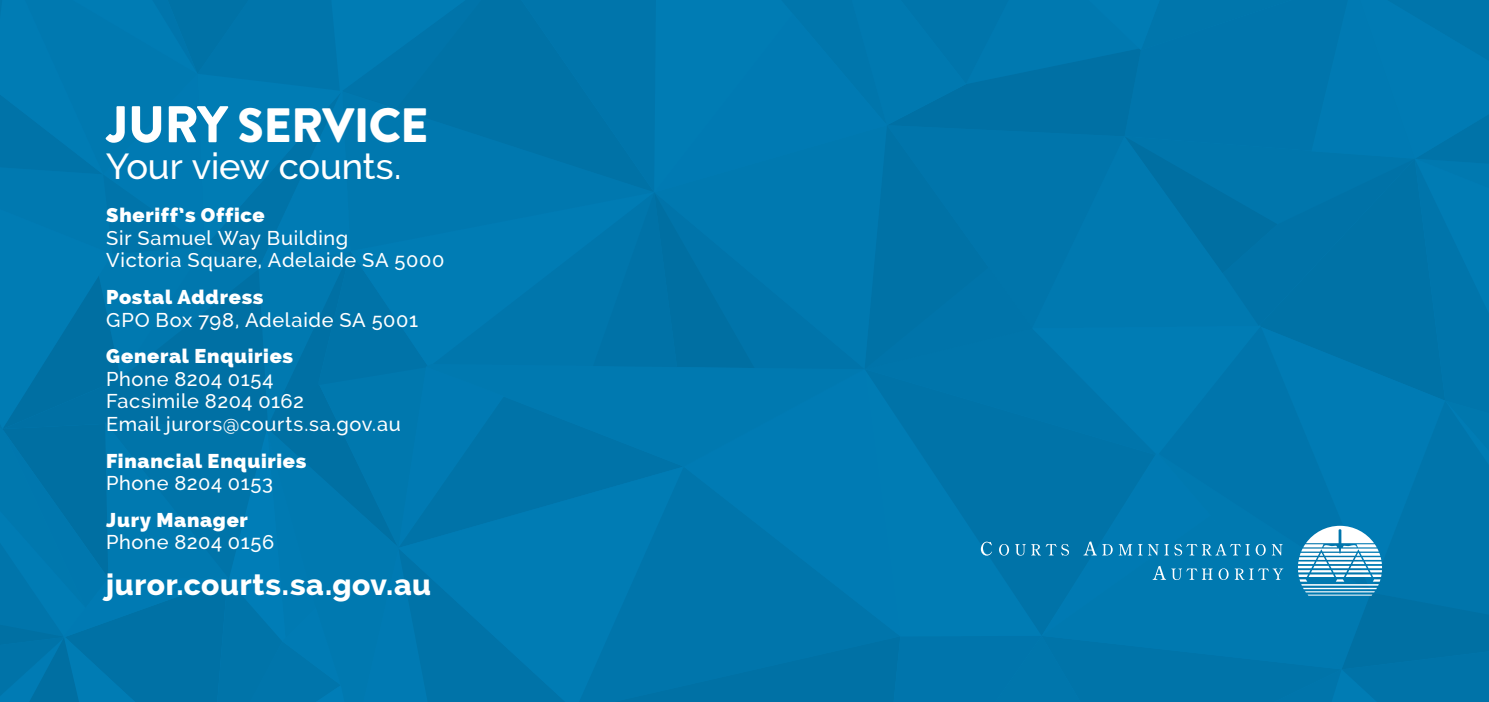
<style>
.page{position:relative;width:1489px;height:702px;background:#fff}
.page>*{position:absolute;margin:0;border:0;box-sizing:border-box;transform-origin:0 0}
.t1{font:900 48.25px "Brandon Grotesque";letter-spacing:-.015em;color:#fff}
.t2{font:500 36.25px "Raleway";letter-spacing:-.005em;color:#fff}
.t3{font:800 30px "Raleway";letter-spacing:.02em;color:#fff}
.t4{font:500 20px/22.5px "Raleway";letter-spacing:.03em;color:#fff}
.t5{font:800 20px "Raleway";letter-spacing:.035em;color:#fff}
.s1{font-size:51.5px}
</style>
<div class="page">
<div style="left:0;top:0;width:1488px;height:702px;background:#0076ac"></div>
<h1 class="t1" style="left:106px;top:91px;width:323px"><span class="s1">JURY</span> SERVICE</h1>
<h2 class="t2" style="left:106px;top:146px;width:296px">Your view counts.</h2>
<p class="t5" style="left:106px;top:204px;width:160px">Sheriff’s Office</p>
<p class="t4" style="left:106px;top:226px;width:340px">Sir Samuel Way Building<br>Victoria Square, Adelaide SA 5000</p>
<p class="t5" style="left:106px;top:285px;width:159px">Postal Address</p>
<p class="t4" style="left:106px;top:308px;width:313px">GPO Box 798, Adelaide SA 5001</p>
<p class="t5" style="left:106px;top:344px;width:188px">General Enquiries</p>
<p class="t4" style="left:106px;top:367px;width:296px">Phone 8204 0154<br>Facsimile 8204 0162<br>Email jurors@courts.sa.gov.au</p>
<p class="t5" style="left:106px;top:449px;width:202px">Financial Enquiries</p>
<p class="t4" style="left:106px;top:471px;width:168px">Phone 8204 0153</p>
<p class="t5" style="left:106px;top:508px;width:143px">Jury Manager</p>
<p class="t4" style="left:106px;top:531px;width:170px">Phone 8204 0156</p>
<h3 class="t3" style="left:106px;top:567px;width:326px">juror.courts.sa.gov.au</h3>
</div>
